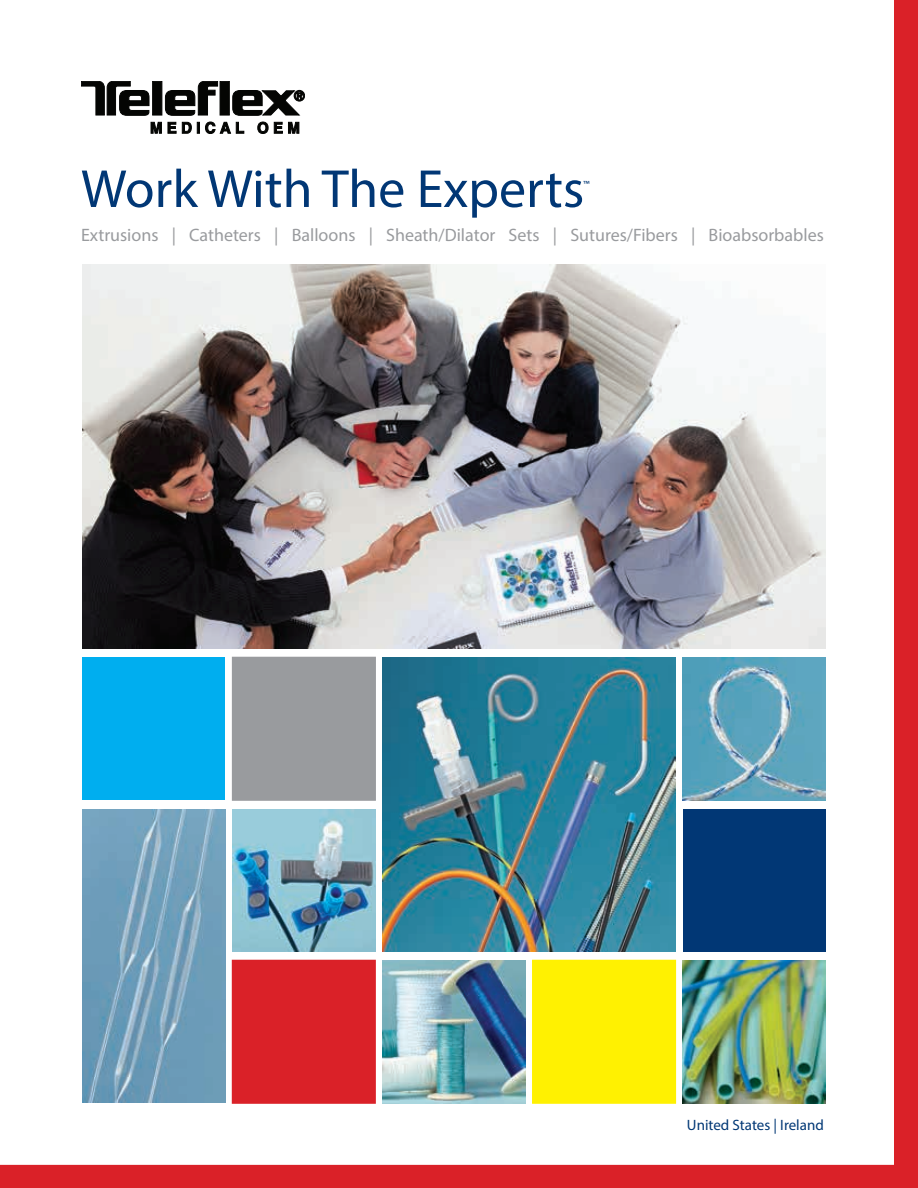
<style>
.page{position:relative;width:918px;height:1188px;background:#fff}
.page>*{position:absolute;margin:0;border:0;box-sizing:border-box;transform-origin:0 0}
.t1{font:54px "Myriad Pro";color:#013775}
.t2{font:18px "Myriad Pro";color:#999b9e}
.t3{font:15px "Myriad Pro";color:#013775}
.t4{font:10.5px "Myriad Pro";color:#013775}
</style>
<div class="page">
<img style="left:0;top:0;width:918px;height:1188px">
<h1 class="t1" style="left:81px;top:156px;width:505px">Work With The Experts</h1>
<p class="t2" style="left:81px;top:224px;width:744px">Extrusions | Catheters | Balloons | Sheath/Dilator Sets | Sutures/Fibers | Bioabsorbables</p>
<p class="t4" style="left:583px;top:178px;width:8px">™</p>
<p class="t3" style="left:687px;top:1116px;width:138px">United States | Ireland</p>
</div>
